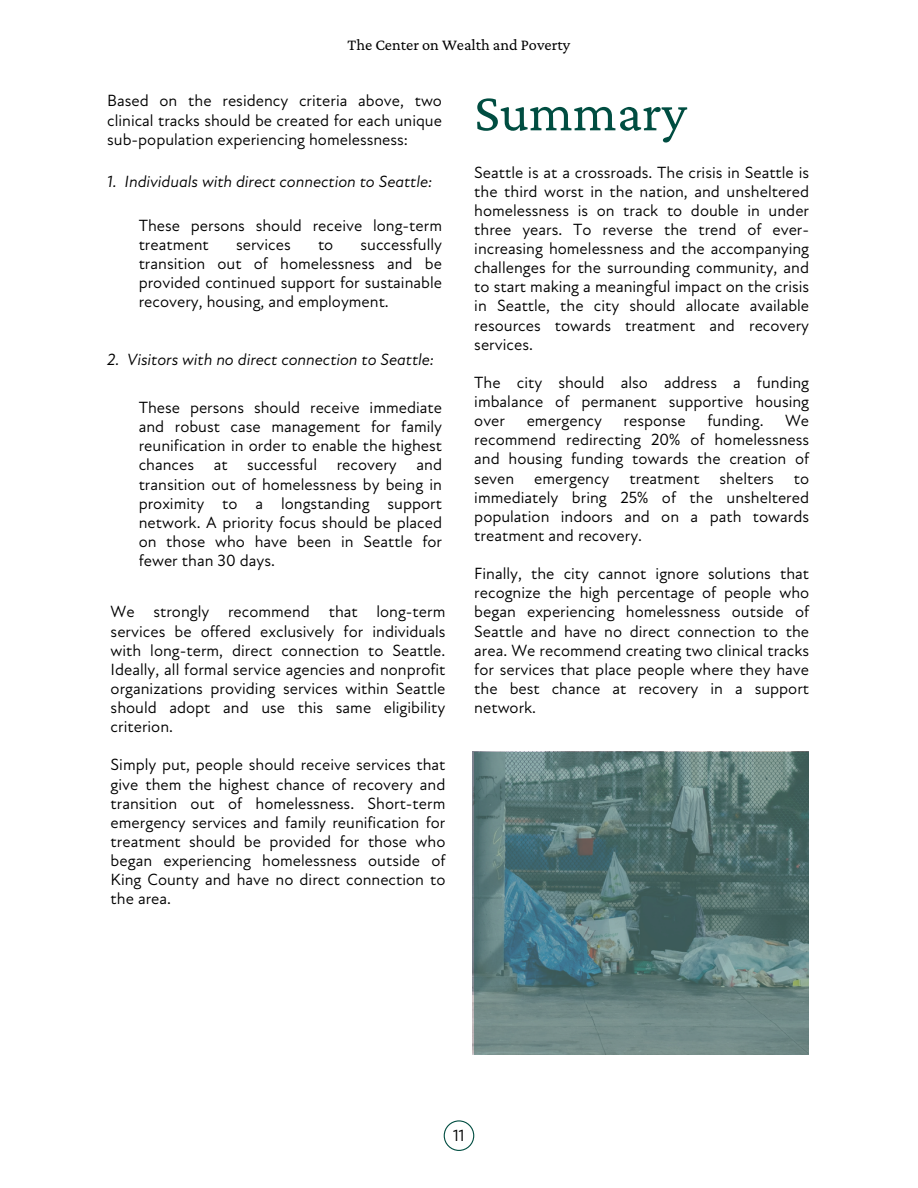
<style>
.page{position:relative;width:918px;height:1188px;background:#fff}
.page>*{position:absolute;margin:0;border:0;box-sizing:border-box;transform-origin:0 0}
.t1{font:54.75px "Crimson Pro";color:#004d41}
.t2{font:16.5px/19.2px "New Atten";color:#000;text-align:justify}
.t3{font:italic 16.5px "New Atten";color:#000}
.t4{font:16.2px "Crimson Pro";color:#000}
</style>
<div class="page">
<svg style="left:444px;top:1120px;width:30px;height:31px"></svg>
<svg style="left:474px;top:752px;width:335px;height:303px;background:#5c7b7b"></svg>
<p class="t4" style="left:348px;top:35px;width:224px">The Center on Wealth and Poverty</p>
<p class="t2" style="left:107px;top:91px;width:336px">Based on the residency criteria above, two clinical tracks should be created for each unique sub-population experiencing homelessness:</p>
<p class="t3" style="left:107px;top:172px;width:327px">1. Individuals with direct connection to Seattle:</p>
<h1 class="t2" style="left:139px;top:216px;width:305px">These persons should receive long-term treatment</h1>
<h1 class="t2" style="left:139px;top:235px;width:305px;text-indent:222px">successfully transition out of homelessness and be provided continued support for sustainable recovery, housing, and employment.</h1>
<h1 class="t2" style="left:236px;top:235px;width:56px">services</h1>
<h1 class="t2" style="left:318px;top:235px;width:17px">to</h1>
<p class="t3" style="left:107px;top:350px;width:328px">2. Visitors with no direct connection to Seattle:</p>
<p class="t2" style="left:139px;top:398px;width:305px">These persons should receive immediate and robust case management for family reunification in order to enable the highest chances at successful recovery and transition out of homelessness by being in proximity to a longstanding support network. A priority focus should be placed on those who have been in Seattle for fewer than 30 days.</p>
<p class="t2" style="left:111px;top:602px;width:336px">We strongly recommend that long-term services be offered exclusively for individuals with long-term, direct connection to Seattle.<br>Ideally, all formal service agencies and nonprofit organizations providing services within Seattle should adopt and use this same eligibility criterion.</p>
<p class="t2" style="left:111px;top:755px;width:336px">Simply put, people should receive services that give them the highest chance of recovery and transition out of homelessness. Short-term emergency services and family reunification for treatment should be provided for those who began experiencing homelessness outside of King County and have no direct connection to the area.</p>
<p class="t1" style="left:474px;top:81px;width:214px">Summary</p>
<p class="t2" style="left:474px;top:162px;width:336px">Seattle is at a crossroads. The crisis in Seattle is the third worst in the nation, and unsheltered homelessness is on track to double in under three years. To reverse the trend of ever&shy;increasing homelessness and the accompanying challenges for the surrounding community, and to start making a meaningful impact on the crisis in Seattle, the city should allocate available resources towards treatment and recovery services.</p>
<p class="t2" style="left:474px;top:373px;width:336px">The city should also address a funding imbalance of permanent supportive housing over</p>
<p class="t2" style="left:527px;top:411px;width:77px">emergency</p>
<p class="t2" style="left:623px;top:411px;width:64px">response</p>
<p class="t2" style="left:707px;top:411px;width:58px">funding.</p>
<p class="t2" style="left:474px;top:411px;width:336px;text-indent:311px">We recommend redirecting 20% of homelessness and housing funding towards the creation of seven emergency treatment shelters to immediately bring 25% of the unsheltered population indoors and on a path towards treatment and recovery.</p>
<p class="t2" style="left:474px;top:564px;width:336px">Finally, the city cannot ignore solutions that recognize the high percentage of people who began experiencing homelessness outside of Seattle and have no direct connection to the area. We recommend creating two clinical tracks for services that place people where they have the best chance at recovery in a support network.</p>
<p class="t2" style="left:453px;top:1126px;width:13px">11</p>
</div>
